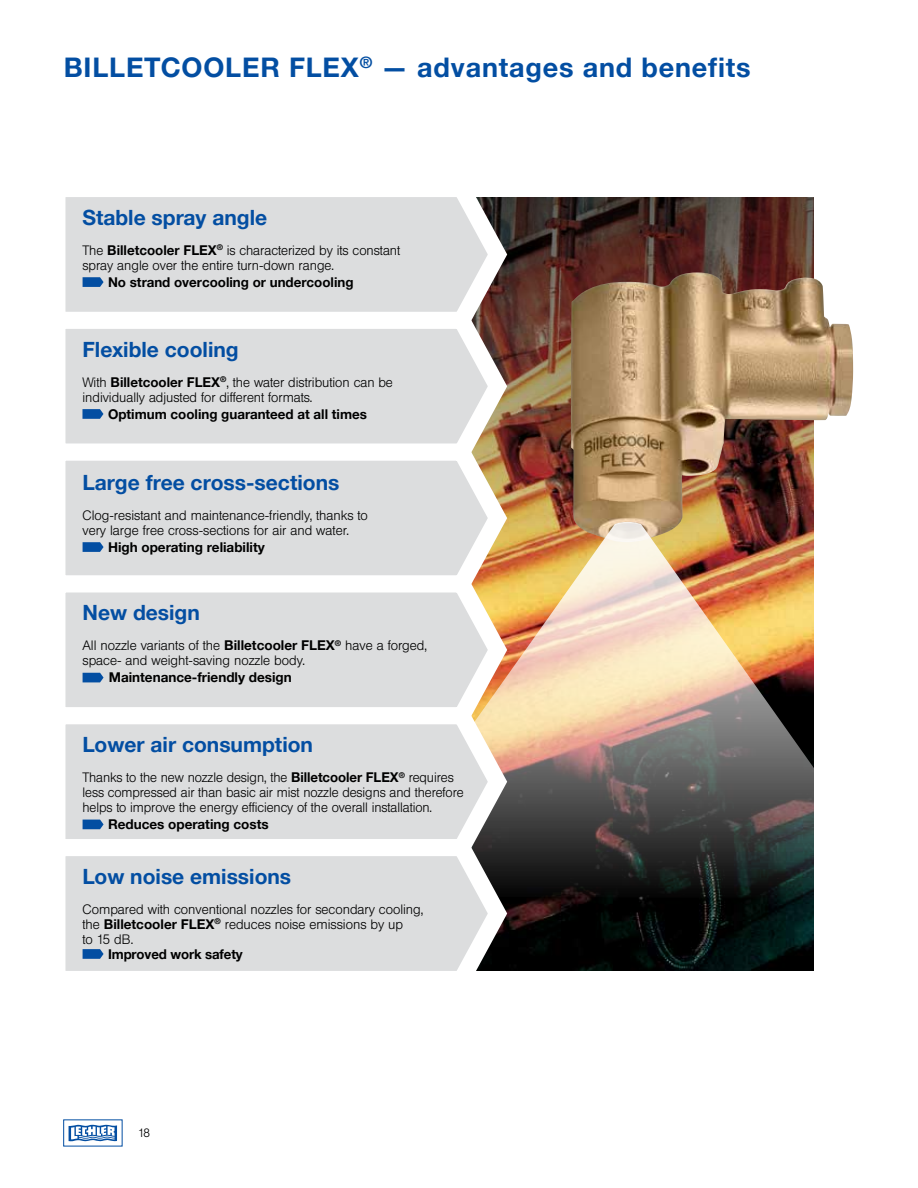
<style>
.page{position:relative;width:918px;height:1188px;background:#fff}
.page>*{position:absolute;margin:0;border:0;box-sizing:border-box;transform-origin:0 0}
.t1{font:700 27px "Helvetica Neue LTW1 G";letter-spacing:.03em;color:#034ea2}
.t2{font:700 21px "Helvetica Neue LTW1 G";color:#034ea2}
.t3{font:300 13.5px/15px "Helvetica BQ";color:#000}
.t4{font:700 13.5px "Helvetica Neue LTW1 G";color:#000}
.t5{font:300 12px "Helvetica BQ";color:#000}
.s1{font-family:"Helvetica Neue LTW1 G";font-weight:700}
</style>
<div class="page">
<svg style="left:69px;top:1124px;width:48px;height:18px"></svg>
<img style="left:521px;top:900px;width:293px;height:71px">
<img style="left:521px;top:197px;width:293px;height:325px">
<img style="left:571px;top:272px;width:282px;height:250px">
<img style="left:521px;top:522px;width:293px;height:378px">
<svg style="left:65px;top:197px;width:456px;height:100px;background:#d3d3d3"></svg>
<svg style="left:65px;top:297px;width:456px;height:132px"></svg>
<svg style="left:65px;top:429px;width:456px;height:132px"></svg>
<svg style="left:65px;top:561px;width:456px;height:132px"></svg>
<svg style="left:65px;top:693px;width:456px;height:132px"></svg>
<svg style="left:65px;top:825px;width:456px;height:146px;background:#d2d3d4"></svg>
<svg style="left:83px;top:277px;width:21px;height:10px"></svg>
<svg style="left:82px;top:409px;width:21px;height:10px"></svg>
<svg style="left:83px;top:542px;width:21px;height:10px"></svg>
<svg style="left:83px;top:673px;width:21px;height:9px"></svg>
<svg style="left:83px;top:820px;width:21px;height:9px"></svg>
<svg style="left:83px;top:949px;width:21px;height:10px"></svg>
<h1 class="t1" style="left:64px;top:50px;width:688px">BilletCooler Flex<sup>®</sup> — advantages and benefits</h1>
<h2 class="t2" style="left:82px;top:204px;width:186px">Stable spray angle</h2>
<p class="t3" style="left:82px;top:243px;width:319px">The <span class="s1">Billetcooler Flex</span><sup>®</sup> is characterized by its constant spray angle over the entire turn-down range.</p>
<p class="t4" style="left:108px;top:274px;width:247px">No strand overcooling or undercooling</p>
<h2 class="t2" style="left:82px;top:336px;width:158px">Flexible cooling</h2>
<p class="t3" style="left:82px;top:375px;width:312px">With <span class="s1">Billetcooler Flex</span><sup>®</sup>, the water distribution can be individually adjusted for different formats.</p>
<p class="t4" style="left:108px;top:406px;width:260px">Optimum cooling guaranteed at all times</p>
<h2 class="t2" style="left:82px;top:469px;width:258px">Large free cross-sections</h2>
<p class="t3" style="left:82px;top:508px;width:287px">Clog-resistant and maintenance-friendly, thanks to very large free cross-sections for air and water.</p>
<p class="t4" style="left:108px;top:539px;width:158px">High operating reliability</p>
<h2 class="t2" style="left:82px;top:600px;width:119px">New design</h2>
<p class="t3" style="left:82px;top:638px;width:346px">All nozzle variants of the <span class="s1">Billetcooler Flex</span><sup>®</sup> have a forged, space- and weight-saving nozzle body.</p>
<p class="t4" style="left:109px;top:669px;width:185px">Maintenance-friendly design</p>
<h2 class="t2" style="left:82px;top:732px;width:232px">Lower air consumption</h2>
<p class="t3" style="left:82px;top:770px;width:383px">Thanks to the new nozzle design, the <span class="s1">Billetcooler Flex</span><sup>®</sup> requires less compressed air than basic air mist nozzle designs and therefore helps to improve the energy efficiency of the overall installation.</p>
<p class="t4" style="left:108px;top:816px;width:162px">Reduces operating costs</p>
<h2 class="t2" style="left:82px;top:863px;width:210px">Low noise emissions</h2>
<p class="t3" style="left:82px;top:902px;width:342px">Compared with conventional nozzles for secondary cooling, the <span class="s1">Billetcooler Flex</span><sup>®</sup> reduces noise emissions by up<br>to 15 dB.</p>
<p class="t4" style="left:108px;top:946px;width:136px">Improved work safety</p>
<p class="t5" style="left:138px;top:1126px;width:13px">18</p>
</div>
